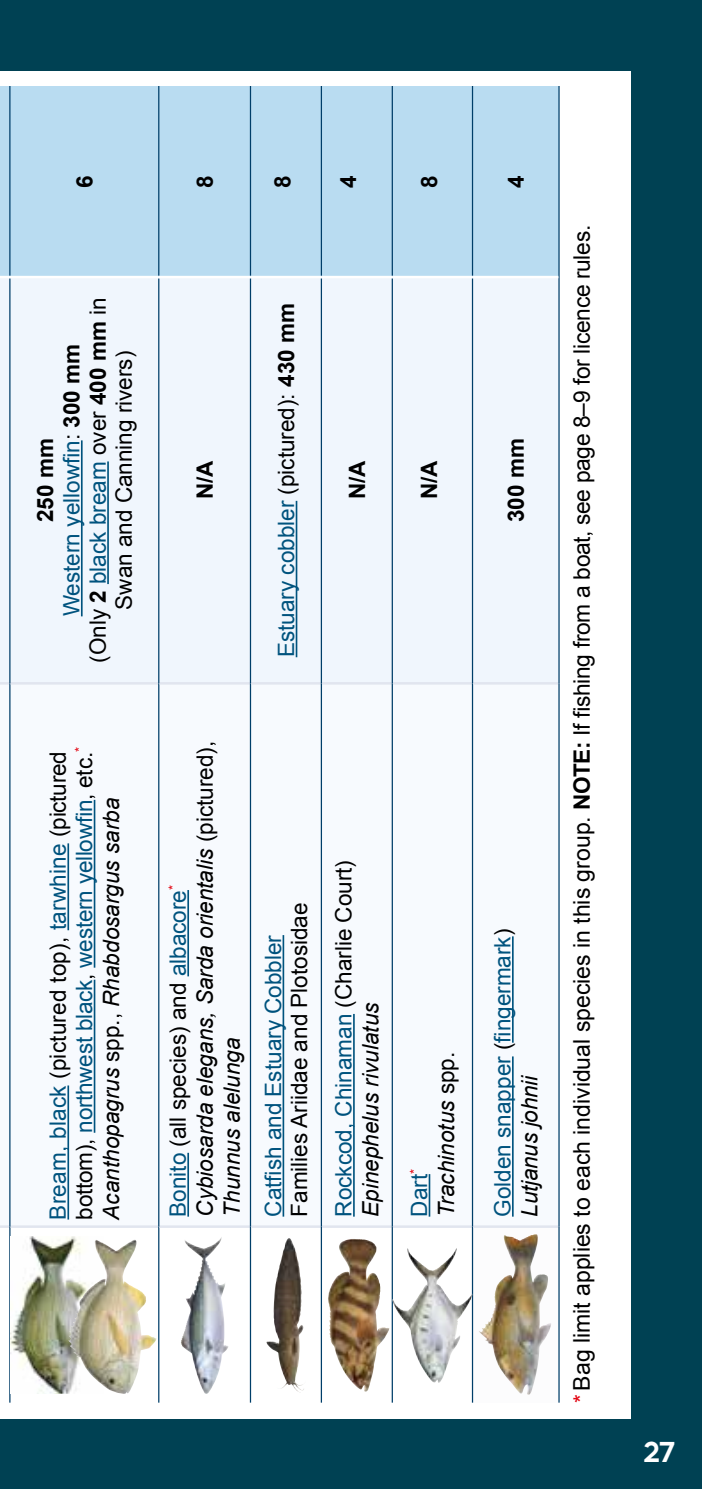
<style>
.page{position:relative;width:702px;height:1489px;background:#fff}
.page>*{position:absolute;margin:0;border:0;box-sizing:border-box;transform-origin:0 0}
.t1{font:600 27.5px "Madani";color:#fff}
.t2{font:23px "Arial";color:#000}
.t3{font:22.5px/26.5px "Arial";color:#00537e}
.t4{font:italic 22.5px/27px "Arial";color:#000}
.t5{font:22.5px/26.2px "Arial";color:#000;text-align:center}
.t6{font:700 22.5px "Arial";color:#000}
.s1{font-weight:700}
.s2{color:#00537e}
.s3{color:#000}
.s4{font-weight:700;color:#000}
.s5{font-style:italic;color:#000}
.s6{font-style:normal;color:#00537e}
.s7{font-style:normal}
.s8{font-size:22.75px;color:#e30613}
.s9{font-weight:700;font-size:22.5px}
.s10{font-size:22.75px}
</style>
<div class="page">
<div style="left:0;top:0;width:702px;height:1488px;background:#004153"></div>
<div style="left:0;top:71px;width:631px;height:1346px;background:#fff"></div>
<img style="left:0;top:86px;width:560px;height:1316px">
<svg style="left:0;top:684px;width:558px;height:541px"></svg>
<div style="left:0;top:278px;width:558px;height:404px;background:#f0f6fd"></div>
<div style="left:0;top:86px;width:558px;height:190px;background:#b9dcf1"></div>
<svg style="left:473px;top:1227px;width:85px;height:175px"></svg>
<svg style="left:0;top:1225px;width:9px;height:2px"></svg>
<svg style="left:0;top:682px;width:9px;height:2px"></svg>
<hr style="left:9px;top:1226px;width:2px;height:176px;background:#003e69">
<hr style="left:11px;top:1225px;width:147px;height:2px;background:#e1e5ef">
<hr style="left:9px;top:683px;width:2px;height:543px;background:#003e69">
<hr style="left:11px;top:682px;width:147px;height:2px;background:#e1e5ef">
<hr style="left:9px;top:278px;width:2px;height:405px;background:#003e69">
<hr style="left:9px;top:86px;width:2px;height:190px;background:#003e69">
<hr style="left:158px;top:1226px;width:1px;height:176px;background:#003e69">
<hr style="left:159px;top:1225px;width:91px;height:2px;background:#e1e5ef">
<hr style="left:158px;top:683px;width:1px;height:543px;background:#003e69">
<hr style="left:159px;top:682px;width:91px;height:2px;background:#e1e5ef">
<hr style="left:158px;top:278px;width:1px;height:405px;background:#003e69">
<hr style="left:158px;top:86px;width:1px;height:190px;background:#003e69">
<hr style="left:250px;top:1226px;width:1px;height:176px;background:#003e69">
<hr style="left:251px;top:1225px;width:70px;height:2px;background:#e1e5ef">
<hr style="left:250px;top:683px;width:1px;height:543px;background:#003e69">
<hr style="left:251px;top:682px;width:70px;height:2px;background:#e1e5ef">
<hr style="left:250px;top:278px;width:1px;height:405px;background:#003e69">
<hr style="left:250px;top:86px;width:1px;height:190px;background:#003e69">
<hr style="left:321px;top:1226px;width:1px;height:176px;background:#003e69">
<hr style="left:322px;top:1225px;width:69px;height:2px;background:#e1e5ef">
<hr style="left:321px;top:683px;width:1px;height:543px;background:#003e69">
<hr style="left:322px;top:682px;width:69px;height:2px;background:#e1e5ef">
<hr style="left:321px;top:278px;width:1px;height:405px;background:#003e69">
<hr style="left:321px;top:86px;width:1px;height:190px;background:#003e69">
<hr style="left:391px;top:1226px;width:2px;height:176px;background:#003e69">
<hr style="left:393px;top:1225px;width:79px;height:2px;background:#e1e5ef">
<hr style="left:391px;top:683px;width:2px;height:543px;background:#003e69">
<hr style="left:393px;top:682px;width:79px;height:2px;background:#e1e5ef">
<hr style="left:391px;top:278px;width:2px;height:405px;background:#003e69">
<hr style="left:391px;top:86px;width:2px;height:190px;background:#003e69">
<hr style="left:472px;top:1226px;width:1px;height:176px;background:#003e69">
<hr style="left:473px;top:1225px;width:85px;height:2px;background:#e1e5ef">
<hr style="left:472px;top:683px;width:1px;height:543px;background:#003e69">
<hr style="left:473px;top:682px;width:85px;height:2px;background:#e1e5ef">
<hr style="left:472px;top:278px;width:1px;height:405px;background:#003e69">
<hr style="left:472px;top:86px;width:1px;height:190px;background:#003e69">
<hr style="left:558px;top:1226px;width:1px;height:176px;background:#003e69">
<hr style="left:558px;top:683px;width:1px;height:543px;background:#003e69">
<hr style="left:558px;top:277px;width:1px;height:406px;background:#003e69">
<hr style="left:558px;top:86px;width:1px;height:191px;background:#003e69">
<svg style="left:0;top:276px;width:10px;height:2px"></svg>
<hr style="left:10px;top:276px;width:149px;height:2px;background:#fff">
<hr style="left:159px;top:276px;width:91px;height:2px;background:#fff">
<hr style="left:250px;top:276px;width:71px;height:2px;background:#fff">
<hr style="left:321px;top:276px;width:71px;height:2px;background:#fff">
<hr style="left:392px;top:276px;width:80px;height:2px;background:#fff">
<hr style="left:472px;top:276px;width:86px;height:2px;background:#fff">
<img style="left:11px;top:1236px;width:92px;height:157px">
<img style="left:84px;top:1239px;width:50px;height:55px">
<hr style="left:67px;top:1085px;width:2px;height:134px;background:#00537e">
<hr style="left:67px;top:843px;width:2px;height:87px;background:#00537e">
<hr style="left:94px;top:979px;width:1px;height:153px;background:#00537e">
<hr style="left:94px;top:799px;width:1px;height:168px;background:#00537e">
<hr style="left:81px;top:440px;width:2px;height:176px;background:#00537e">
<hr style="left:107px;top:461px;width:2px;height:123px;background:#00537e">
<img style="left:184px;top:1236px;width:38px;height:76px">
<hr style="left:187px;top:1152px;width:2px;height:64px;background:#00537e">
<hr style="left:187px;top:890px;width:2px;height:86px;background:#00537e">
<img style="left:266px;top:1237px;width:35px;height:155px">
<hr style="left:282px;top:935px;width:2px;height:281px;background:#00537e">
<hr style="left:296px;top:501px;width:1px;height:156px;background:#00537e">
<img style="left:328px;top:1238px;width:26px;height:99px">
<hr style="left:353px;top:1013px;width:2px;height:203px;background:#00537e">
<img style="left:407px;top:1247px;width:49px;height:49px">
<hr style="left:428px;top:1173px;width:2px;height:43px;background:#00537e">
<img style="left:493px;top:1233px;width:43px;height:78px">
<hr style="left:512px;top:1056px;width:1px;height:160px;background:#00537e">
<hr style="left:512px;top:936px;width:1px;height:106px;background:#00537e">
<p class="t6" style="left:70px;top:188px;width:14px;rotate:-90deg">6</p>
<p class="t6" style="left:190px;top:188px;width:14px;rotate:-90deg">8</p>
<p class="t6" style="left:268px;top:188px;width:14px;rotate:-90deg">8</p>
<p class="t6" style="left:333px;top:188px;width:14px;rotate:-90deg">4</p>
<p class="t6" style="left:414px;top:188px;width:14px;rotate:-90deg">8</p>
<p class="t5" style="left:32px;top:663px;width:367px;rotate:-90deg"><span class="s1">250 mm<br></span><span class="s2">Western yellowfin</span>: <span class="s1">300 mm<br></span>(Only <span class="s1">2</span> <span class="s2">black bream</span> over <span class="s1">400 mm</span> in<br>Swan and Canning rivers)</p>
<p class="t6" style="left:190px;top:499px;width:40px;rotate:-90deg">N/A</p>
<p class="t3" style="left:273px;top:657px;width:355px;rotate:-90deg">Estuary cobbler <span class="s3">(pictured):</span> <span class="s4">430 mm</span></p>
<p class="t6" style="left:342px;top:499px;width:40px;rotate:-90deg">N/A</p>
<p class="t6" style="left:414px;top:499px;width:40px;rotate:-90deg">N/A</p>
<p class="t3" style="left:45px;top:1219px;width:474px;rotate:-90deg">Bream, black <span class="s3">(pictured top),</span> tarwhine <span class="s3">(pictured bottom),</span> northwest black<span class="s3">,</span> western yellowfin<span class="s3">, etc.</span><sup>*<br></sup><span class="s5">Acanthopagrus</span> <span class="s3">spp.,</span> <span class="s5">Rhabdosargus sarba</span></p>
<p class="t4" style="left:165px;top:1216px;width:477px;rotate:-90deg"><span class="s6">Bonito</span> <span class="s7">(all species) and</span> <span class="s6">albacore</span><sup>*<br></sup>Cybiosarda elegans, Sarda orientalis <span class="s7">(pictured),<br></span>Thunnus alelunga</p>
<p class="t5" style="left:286px;top:1216px;width:315px;rotate:-90deg">Families Ariidae and Plotosidae</p>
<p class="t3" style="left:260px;top:1216px;width:283px;rotate:-90deg">Catfish and Estuary Cobbler</p>
<p class="t4" style="left:330px;top:1216px;width:358px;rotate:-90deg"><span class="s6">Rockcod, Chinaman</span> <span class="s7">(Charlie Court)<br></span>Epinephelus rivulatus</p>
<p class="t4" style="left:406px;top:1216px;width:166px;rotate:-90deg"><span class="s6">Dart</span><sup>*<br></sup>Trachinotus <span class="s7">spp.</span></p>
<p class="t6" style="left:501px;top:188px;width:14px;rotate:-90deg">4</p>
<p class="t6" style="left:501px;top:522px;width:85px;rotate:-90deg">300 mm</p>
<p class="t3" style="left:489px;top:1216px;width:289px;rotate:-90deg">Golden snapper <span class="s3">(</span>fingermark<span class="s3">)<br></span><span class="s5">Lutjanus johnii</span></p>
<p class="t2" style="left:566px;top:1402px;width:1178px;rotate:-90deg"><span class="s8">*</span>Bag limit applies to each individual species in this group. <span class="s9">NOTE:</span> <span class="s10">If fishing from a boat, see page 8–9 for licence rules.</span></p>
<p class="t1" style="left:643px;top:1429px;width:33px">27</p>
</div>
